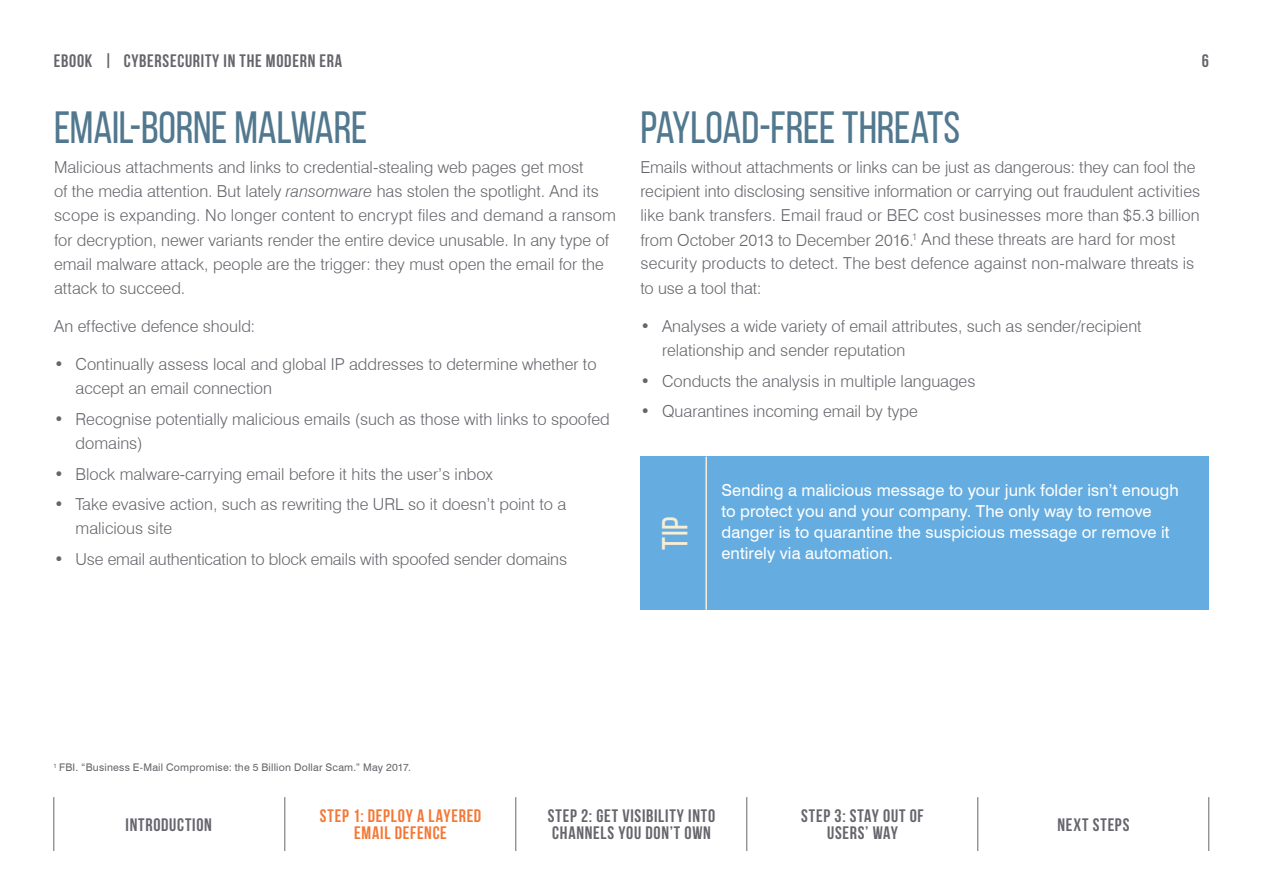
<style>
.page{position:relative;width:1263px;height:893px;background:#fff}
.page>*{position:absolute;margin:0;border:0;box-sizing:border-box;transform-origin:0 0}
.t1{font:45px "Bebas Neue";letter-spacing:-.005em;color:#51788e}
.t2{font:36px "Bebas Neue";color:#f9edd3}
.t3{font:700 18px/16.5px "Bebas Neue";letter-spacing:.04em;color:#66656c}
.t4{font:700 18px/16.5px "Bebas Neue";letter-spacing:.04em;color:#f47836;text-align:center}
.t5{font:300 16.5px/24px "Swiss 721 BT";color:#66656c}
.t6{font:16.5px/21px "Swiss 721 BT";letter-spacing:.005em;color:#fff}
.t7{font:10.5px "Swiss 721 BT";letter-spacing:.02em;color:#66656c}
.s1{font-style:italic}
</style>
<div class="page">
<div style="left:640px;top:456px;width:569px;height:154px;background:#65ade0"></div>
<hr style="left:705px;top:457px;width:2px;height:153px;background:#f9edd3">
<hr style="left:285px;top:797px;width:1px;height:54px;background:#66656c">
<hr style="left:54px;top:797px;width:1px;height:54px;background:#66656c">
<hr style="left:515px;top:797px;width:1px;height:54px;background:#66656c">
<hr style="left:746px;top:797px;width:1px;height:54px;background:#66656c">
<hr style="left:977px;top:797px;width:1px;height:54px;background:#66656c">
<hr style="left:1208px;top:797px;width:1px;height:54px;background:#66656c">
<p class="t3" style="left:54px;top:52px;width:290px">EBOOK | CYBERSECURITY IN THE MODERN ERA</p>
<p class="t3" style="left:1202px;top:52px;width:9px">6</p>
<h1 class="t1" style="left:54px;top:103px;width:315px">EMAIL-BORNE MALWARE</h1>
<p class="t5" style="left:54px;top:155px;width:563px">Malicious attachments and links to credential-stealing web pages get most<br>of the media attention. But lately <span class="s1">ransomware</span> has stolen the spotlight. And its scope is expanding. No longer content to encrypt files and demand a ransom for decryption, newer variants render the entire device unusable. In any type of email malware attack, people are the trigger: they must open the email for the attack to succeed.</p>
<p class="t5" style="left:54px;top:314px;width:203px">An effective defence should:</p>
<p class="t5" style="left:76px;top:352px;width:522px;text-indent:-22px">• Continually assess local and global IP addresses to determine whether to accept an email connection</p>
<p class="t5" style="left:76px;top:407px;width:536px;text-indent:-22px">• Recognise potentially malicious emails (such as those with links to spoofed domains)</p>
<p class="t5" style="left:54px;top:462px;width:440px">• Block malware-carrying email before it hits the user’s inbox</p>
<p class="t5" style="left:76px;top:492px;width:492px;text-indent:-22px">• Take evasive action, such as rewriting the URL so it doesn’t point to a malicious site</p>
<p class="t5" style="left:54px;top:547px;width:515px">• Use email authentication to block emails with spoofed sender domains</p>
<h1 class="t1" style="left:640px;top:103px;width:321px">PAYLOAD-FREE THREATS</h1>
<p class="t5" style="left:640px;top:155px;width:561px">Emails without attachments or links can be just as dangerous: they can fool the recipient into disclosing sensitive information or carrying out fraudulent activities like bank transfers. Email fraud or BEC cost businesses more than $5.3 billion from October 2013 to December 2016.<sup>1</sup> And these threats are hard for most security products to detect. The best defence against non-malware threats is to use a tool that:</p>
<p class="t5" style="left:662px;top:314px;width:481px;text-indent:-22px">• Analyses a wide variety of email attributes, such as sender/recipient relationship and sender reputation</p>
<p class="t5" style="left:640px;top:368px;width:336px">• Conducts the analysis in multiple languages</p>
<p class="t5" style="left:640px;top:399px;width:279px">• Quarantines incoming email by type</p>
<h2 class="t2" style="left:655px;top:550px;width:35px;rotate:-90deg">TIP</h2>
<p class="t6" style="left:721px;top:479px;width:459px">Sending a malicious message to your junk folder isn’t enough to protect you and your company. The only way to remove danger is to quarantine the suspicious message or remove it entirely via automation.</p>
<p class="t7" style="left:54px;top:761px;width:359px"><sup>1</sup> FBI. “Business E-Mail Compromise: the 5 Billion Dollar Scam.” May 2017.</p>
<p class="t4" style="left:320px;top:808px;width:163px">STEP 1: DEPLOY A LAYERED<br>EMAIL DEFENCE</p>
<p class="t3" style="left:126px;top:816px;width:88px">INTRODUCTION</p>
<p class="t3" style="left:548px;top:808px;width:169px">STEP 2: GET VISIBILITY INTO<br>CHANNELS YOU DON’T OWN</p>
<p class="t3" style="left:801px;top:808px;width:124px;text-align:center">STEP 3: STAY OUT OF<br>USERS’ WAY</p>
<p class="t3" style="left:1057px;top:816px;width:73px">NEXT STEPS</p>
</div>
